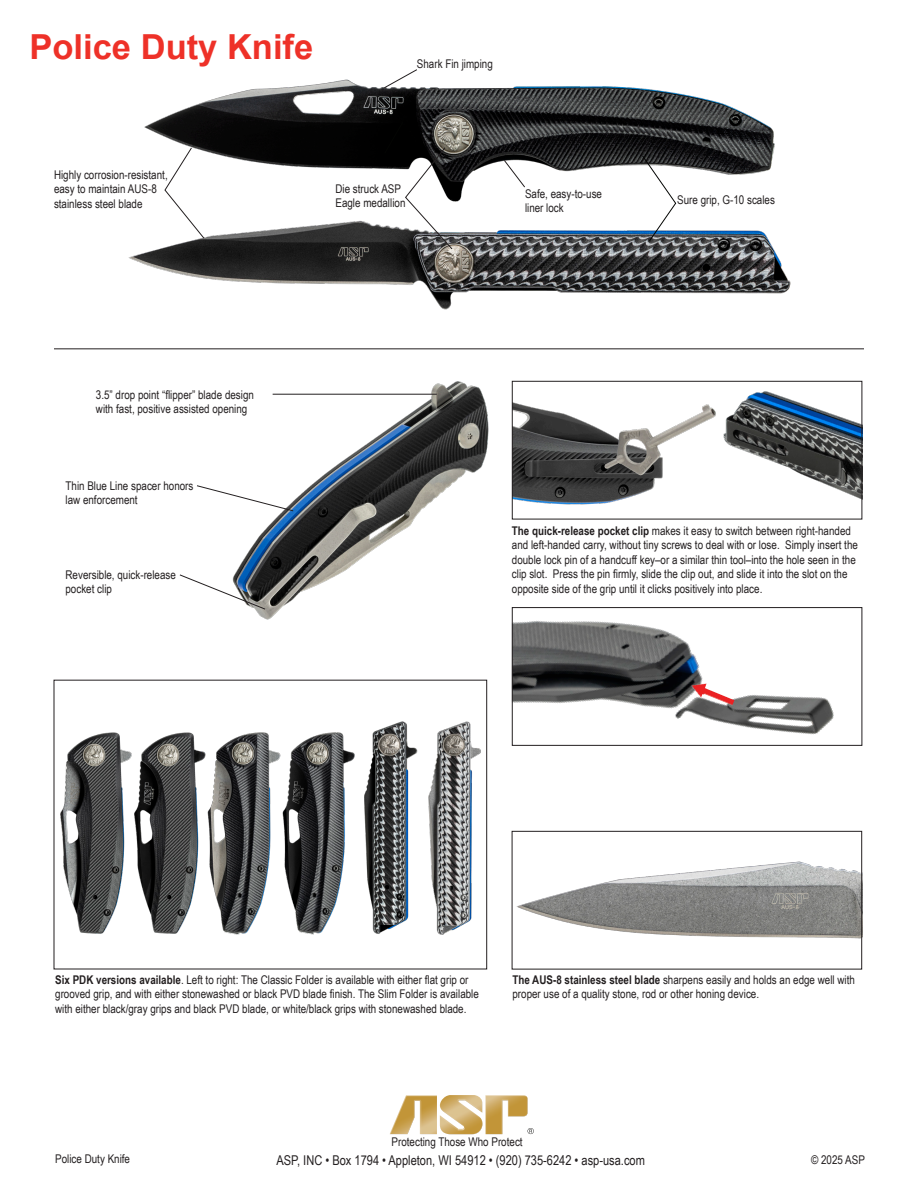
<style>
.page{position:relative;width:918px;height:1188px;background:#fff}
.page>*{position:absolute;margin:0;border:0;box-sizing:border-box;transform-origin:0 0}
.t1{font:700 34.5px "Arial";color:#ee3128}
.t2{font:13.5px "Arial Narrow";color:#231f20}
.t3{font:12px/14.4px "Arial Narrow";color:#231f20}
.s1{font-weight:700}
</style>
<div class="page">
<img style="left:390px;top:1134px;width:113px;height:1px">
<img style="left:439px;top:1101px;width:44px;height:26px">
<img style="left:440px;top:1095px;width:42px;height:39px">
<img style="left:440px;top:1105px;width:36px;height:29px">
<img style="left:485px;top:1095px;width:43px;height:39px">
<img style="left:390px;top:1095px;width:47px;height:39px">
<svg style="left:528px;top:1128px;width:6px;height:6px"></svg>
<img style="left:144px;top:79px;width:631px;height:123px">
<img style="left:514px;top:402px;width:199px;height:103px">
<img style="left:235px;top:381px;width:254px;height:239px">
<hr style="left:273px;top:394px;width:164px;height:1px;background:#231f20">
<svg style="left:197px;top:485px;width:97px;height:27px"></svg>
<svg style="left:179px;top:574px;width:87px;height:36px"></svg>
<img style="left:713px;top:380px;width:149px;height:119px">
<div style="left:512px;top:381px;width:350px;height:138px;border:1px solid #231f20"></div>
<img style="left:516px;top:861px;width:344px;height:78px">
<div style="left:512px;top:831px;width:350px;height:138px;border:1px solid #231f20"></div>
<img style="left:53px;top:705px;width:64px;height:255px">
<img style="left:117px;top:732px;width:79px;height:202px">
<img style="left:196px;top:732px;width:72px;height:203px">
<img style="left:268px;top:732px;width:79px;height:203px">
<hr style="left:54px;top:348px;width:810px;height:1px;background:#231f20">
<img style="left:514px;top:620px;width:320px;height:115px">
<div style="left:512px;top:607px;width:350px;height:139px;border:1px solid #231f20"></div>
<img style="left:689px;top:683px;width:45px;height:23px">
<img style="left:128px;top:220px;width:663px;height:90px">
<svg style="left:164px;top:147px;width:41px;height:92px"></svg>
<svg style="left:384px;top:121px;width:69px;height:129px"></svg>
<svg style="left:503px;top:159px;width:23px;height:29px"></svg>
<svg style="left:642px;top:155px;width:35px;height:87px"></svg>
<svg style="left:383px;top:69px;width:35px;height:20px"></svg>
<img style="left:347px;top:721px;width:71px;height:213px">
<img style="left:428px;top:718px;width:60px;height:221px">
<p class="t1" style="left:30px;top:24px;width:285px">Police Duty Knife</p>
<p class="t3" style="left:417px;top:56px;width:78px">Shark Fin jimping</p>
<p class="t3" style="left:54px;top:167px;width:115px">Highly corrosion-resistant,</p>
<p class="t3" style="left:54px;top:181px;width:104px">easy to maintain AUS-8</p>
<p class="t3" style="left:54px;top:196px;width:90px">stainless steel blade</p>
<p class="t3" style="left:335px;top:181px;width:72px">Die struck ASP<br>Eagle medallion</p>
<p class="t3" style="left:525px;top:186px;width:79px">Safe, easy-to-use liner lock</p>
<p class="t3" style="left:677px;top:192px;width:99px">Sure grip, G-10 scales</p>
<p class="t3" style="left:96px;top:387px;width:160px">3.5” drop point “flipper” blade design with fast, positive assisted opening</p>
<p class="t3" style="left:66px;top:478px;width:129px">Thin Blue Line spacer honors</p>
<p class="t3" style="left:66px;top:493px;width:74px">law enforcement</p>
<p class="t3" style="left:66px;top:567px;width:112px">Reversible, quick-release</p>
<p class="t3" style="left:66px;top:582px;width:48px">pocket clip</p>
<p class="t3" style="left:512px;top:523px;width:348px"><span class="s1">The quick-release pocket clip</span> makes it easy to switch between right-handed and left-handed carry, without tiny screws to deal with or lose. Simply insert the double lock pin of a handcuff key–or a similar thin tool–into the hole seen in the clip slot. Press the pin firmly, slide the clip out, and slide it into the slot on the opposite side of the grip until it clicks positively into place.</p>
<p class="t3" style="left:55px;top:972px;width:425px"><span class="s1">Six PDK versions available</span>. Left to right: The Classic Folder is available with either flat grip or grooved grip, and with either stonewashed or black PVD blade finish. The Slim Folder is available with either black/gray grips and black PVD blade, or white/black grips with stonewashed blade.</p>
<p class="t3" style="left:512px;top:972px;width:344px"><span class="s1">The AUS-8 stainless steel blade</span> sharpens easily and holds an edge well with proper use of a quality stone, rod or other honing device.</p>
<p class="t3" style="left:392px;top:1134px;width:133px">Protecting Those Who Protect</p>
<p class="t2" style="left:276px;top:1150px;width:370px">ASP, INC • Box 1794 • Appleton, WI 54912 • (920) 735-6242 • asp-usa.com</p>
<p class="t3" style="left:55px;top:1151px;width:76px">Police Duty Knife</p>
<p class="t3" style="left:811px;top:1152px;width:55px">© 2025 ASP</p>
</div>
